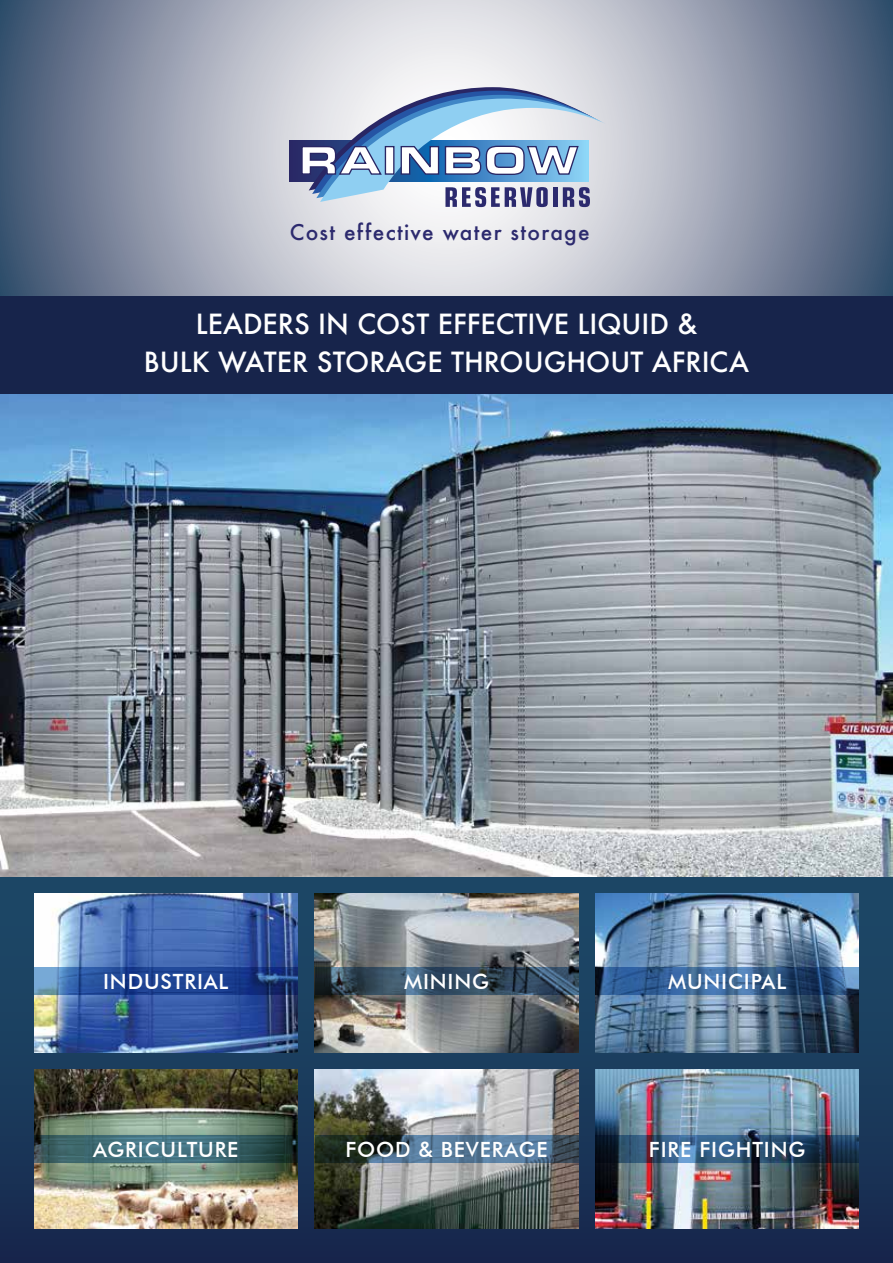
<style>
.page{position:relative;width:893px;height:1263px;background:#fff}
.page>*{position:absolute;margin:0;border:0;box-sizing:border-box;transform-origin:0 0}
.t1{font:500 27px/37.5px "Futura";color:#fff;text-align:center}
.t2{font:500 21px "Futura BT";letter-spacing:.04em;color:#fff}
.t3{font:500 21px "Futura";letter-spacing:.06em;color:#2c2a6e}
</style>
<div class="page">
<svg style="left:0;top:0;width:893px;height:296px;background:#9fa6b6"></svg>
<div style="left:0;top:875px;width:893px;height:388px;background:linear-gradient(to bottom,#204d6a,#192a4e)"></div>
<img style="left:34px;top:1069px;width:264px;height:160px">
<img style="left:315px;top:1069px;width:263px;height:160px">
<img style="left:595px;top:1069px;width:264px;height:160px">
<img style="left:315px;top:893px;width:263px;height:159px">
<img style="left:34px;top:893px;width:264px;height:159px">
<img style="left:595px;top:893px;width:264px;height:159px">
<svg style="left:34px;top:967px;width:264px;height:27px;background:#284d96"></svg>
<svg style="left:315px;top:967px;width:263px;height:27px;background:#334b5f"></svg>
<svg style="left:595px;top:967px;width:264px;height:27px;background:#345d8e"></svg>
<svg style="left:34px;top:1136px;width:264px;height:27px;background:#3a626a"></svg>
<svg style="left:315px;top:1136px;width:263px;height:27px;background:#425d6f"></svg>
<svg style="left:595px;top:1136px;width:264px;height:27px;background:#294766"></svg>
<img style="left:0;top:394px;width:893px;height:482px">
<div style="left:0;top:296px;width:893px;height:98px;background:#17244b"></div>
<div style="left:289px;top:140px;width:300px;height:41px;background:#292967"></div>
<svg style="left:301px;top:87px;width:304px;height:120px"></svg>
<p class="t3" style="left:290px;top:218px;width:302px">Cost effective water storage</p>
<p class="t1" style="left:144px;top:305px;width:607px">LEADERS IN COST EFFECTIVE LIQUID &amp;<br>BULK WATER STORAGE THROUGHOUT AFRICA</p>
<p class="t2" style="left:103px;top:968px;width:127px">INDUSTRIAL</p>
<p class="t2" style="left:668px;top:968px;width:120px">MUNICIPAL</p>
<p class="t2" style="left:404px;top:968px;width:86px">MINING</p>
<p class="t2" style="left:93px;top:1137px;width:147px">AGRICULTURE</p>
<p class="t2" style="left:345px;top:1137px;width:204px">FOOD &amp; BEVERAGE</p>
<p class="t2" style="left:649px;top:1137px;width:158px">FIRE FIGHTING</p>
</div>
